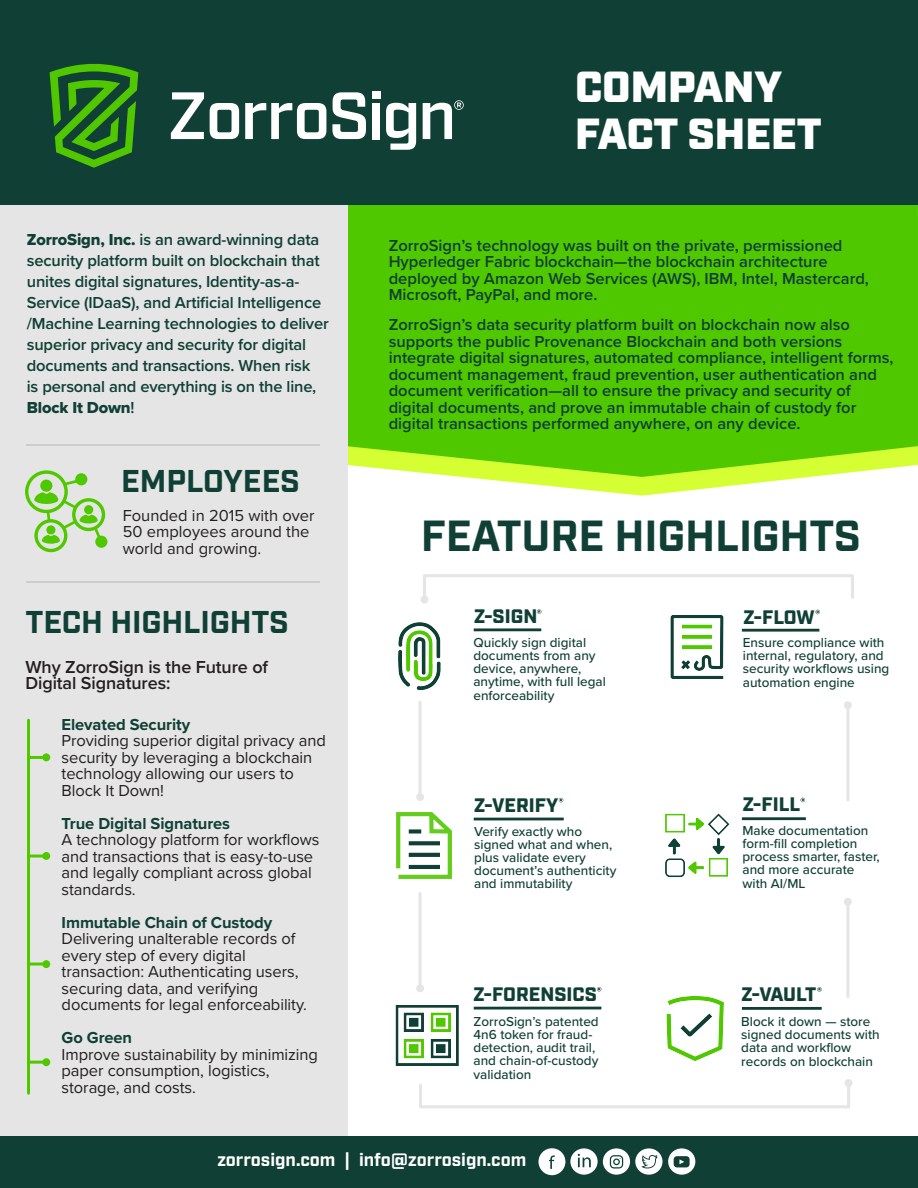
<style>
.page{position:relative;width:918px;height:1188px;background:#fff}
.page>*{position:absolute;margin:0;border:0;box-sizing:border-box;transform-origin:0 0}
.t1{font:700 43.5px "Industry";letter-spacing:-.005em;color:#104035}
.t2{font:900 43.5px/47.2px "Industry";color:#fff}
.t3{font:700 31.5px "Industry";letter-spacing:-.005em;color:#104035}
.t4{font:900 19.5px "Industry";color:#104035}
.t5{font:600 18px/16.5px "Proxima Nova";letter-spacing:-.005em;color:#231f20}
.t6{font:700 18px "Industry";color:#fff}
.t7{font:600 16.5px/16.5px "Proxima Nova";color:#104035}
.t8{font:16.5px/16.5px "Proxima Nova";letter-spacing:-.005em;color:#231f20}
.t9{font:700 16.5px "Proxima Nova";letter-spacing:-.005em;color:#104035}
.t10{font:16.5px "Proxima Nova Extrabld";letter-spacing:-.01em;color:#104035}
.t11{font:500 13.5px/13.2px "Proxima Nova";color:#104035}
.s1{font-family:"Proxima Nova Extrabld";font-weight:400}
.s2{font-family:"Proxima Nova";font-weight:600}
</style>
<div class="page">
<svg style="left:464px;top:477px;width:344px;height:19px"></svg>
<div style="left:348px;top:204px;width:570px;height:273px;background:#50c800"></div>
<div style="left:0;top:204px;width:348px;height:967px;background:#e5e5e5"></div>
<div style="left:0;top:1137px;width:918px;height:51px;background:#104035"></div>
<div style="left:0;top:0;width:918px;height:204px;background:#104035"></div>
<hr style="left:26px;top:581px;width:293px;height:2px;background:#ccc">
<hr style="left:26px;top:444px;width:293px;height:2px;background:#ccc">
<hr style="left:27px;top:720px;width:3px;height:373px;background:#50c800">
<hr style="left:29px;top:756px;width:15px;height:3px;background:#50c800">
<hr style="left:29px;top:1061px;width:15px;height:3px;background:#50c800">
<hr style="left:29px;top:963px;width:15px;height:3px;background:#50c800">
<hr style="left:29px;top:855px;width:15px;height:3px;background:#50c800">
<div style="left:42px;top:753px;width:8px;height:8px;background:#50c800;border-radius:50%"></div>
<hr style="left:419px;top:702px;width:3px;height:93px;background:#e5e5e5">
<div style="left:416px;top:793px;width:8px;height:8px;background:#e5e5e5;border-radius:50%"></div>
<hr style="left:419px;top:893px;width:3px;height:93px;background:#e5e5e5">
<div style="left:416px;top:984px;width:8px;height:8px;background:#e5e5e5;border-radius:50%"></div>
<hr style="left:846px;top:904px;width:3px;height:93px;background:#e5e5e5">
<div style="left:844px;top:898px;width:8px;height:8px;background:#e5e5e5;border-radius:50%"></div>
<hr style="left:421px;top:1105px;width:428px;height:3px;background:#e5e5e5">
<hr style="left:847px;top:1085px;width:3px;height:22px;background:#e5e5e5">
<hr style="left:419px;top:1085px;width:3px;height:22px;background:#e5e5e5">
<div style="left:845px;top:1079px;width:7px;height:8px;background:#e5e5e5;border-radius:50%"></div>
<hr style="left:424px;top:574px;width:428px;height:3px;background:#e5e5e5">
<hr style="left:423px;top:576px;width:3px;height:21px;background:#e5e5e5">
<hr style="left:851px;top:576px;width:3px;height:21px;background:#e5e5e5">
<div style="left:421px;top:596px;width:7px;height:7px;background:#e5e5e5;border-radius:50%"></div>
<hr style="left:846px;top:707px;width:3px;height:93px;background:#e5e5e5">
<div style="left:844px;top:701px;width:8px;height:8px;background:#e5e5e5;border-radius:50%"></div>
<div style="left:42px;top:852px;width:8px;height:8px;background:#50c800;border-radius:50%"></div>
<div style="left:42px;top:960px;width:8px;height:8px;background:#50c800;border-radius:50%"></div>
<div style="left:42px;top:1058px;width:8px;height:8px;background:#50c800;border-radius:50%"></div>
<svg style="left:25px;top:470px;width:82px;height:82px"></svg>
<img style="left:395px;top:1005px;width:64px;height:61px">
<img style="left:398px;top:622px;width:43px;height:68px">
<img style="left:666px;top:996px;width:58px;height:65px">
<img style="left:397px;top:813px;width:54px;height:65px">
<hr style="left:742px;top:629px;width:77px;height:3px;background:#104035">
<hr style="left:742px;top:817px;width:64px;height:3px;background:#104035">
<hr style="left:742px;top:1007px;width:80px;height:3px;background:#104035">
<hr style="left:474px;top:1007px;width:127px;height:3px;background:#104035">
<hr style="left:474px;top:818px;width:90px;height:2px;background:#104035">
<hr style="left:474px;top:628px;width:67px;height:3px;background:#104035">
<img style="left:665px;top:813px;width:65px;height:65px">
<img style="left:670px;top:615px;width:54px;height:64px">
<div style="left:538px;top:1148px;width:27px;height:27px;background:#fff;border-radius:50%"></div>
<div style="left:635px;top:1148px;width:28px;height:27px;background:#fff;border-radius:50%"></div>
<div style="left:570px;top:1148px;width:28px;height:27px;background:#fff;border-radius:50%"></div>
<div style="left:603px;top:1148px;width:27px;height:27px;background:#fff;border-radius:50%"></div>
<svg style="left:668px;top:1148px;width:27px;height:27px"></svg>
<div style="left:674px;top:1156px;width:16px;height:11px;background:#104035;border-radius:3px"></div>
<svg style="left:679px;top:1159px;width:5px;height:5px"></svg>
<svg style="left:610px;top:1155px;width:13px;height:14px"></svg>
<svg style="left:641px;top:1155px;width:17px;height:14px"></svg>
<svg style="left:578px;top:1154px;width:13px;height:13px"></svg>
<svg style="left:549px;top:1155px;width:6px;height:14px"></svg>
<svg style="left:537px;top:609px;width:4px;height:5px"></svg>
<svg style="left:815px;top:610px;width:5px;height:4px"></svg>
<svg style="left:559px;top:798px;width:4px;height:4px"></svg>
<svg style="left:801px;top:798px;width:4px;height:4px"></svg>
<svg style="left:597px;top:987px;width:4px;height:5px"></svg>
<svg style="left:817px;top:987px;width:5px;height:5px"></svg>
<svg style="left:50px;top:64px;width:88px;height:104px"></svg>
<svg style="left:171px;top:92px;width:33px;height:47px"></svg>
<svg style="left:210px;top:103px;width:29px;height:36px"></svg>
<svg style="left:245px;top:103px;width:81px;height:36px"></svg>
<svg style="left:332px;top:92px;width:34px;height:47px"></svg>
<div style="left:372px;top:103px;width:8px;height:36px;background:#fff"></div>
<div style="left:372px;top:91px;width:8px;height:8px;background:#fff"></div>
<svg style="left:386px;top:103px;width:30px;height:47px"></svg>
<svg style="left:423px;top:100px;width:41px;height:39px"></svg>
<p class="t7" style="left:27px;top:229px;width:304px;line-height:21px"><span class="s1">ZorroSign, Inc.</span> is an award-winning data security platform built on blockchain that unites digital signatures, Identity-as-a-Service (IDaaS), and Artificial Intelligence /Machine Learning technologies to deliver superior privacy and security for digital documents and transactions. When risk<br>is personal and everything is on the line,</p>
<p class="t10" style="left:27px;top:396px;width:109px">Block It Down<span class="s2">!</span></p>
<h2 class="t3" style="left:121px;top:463px;width:180px">EMPLOYEES</h2>
<p class="t8" style="left:123px;top:507px;width:193px">Founded in 2015 with over<br>50 employees around the world and growing.</p>
<h2 class="t3" style="left:25px;top:604px;width:265px">TECH HIGHLIGHTS</h2>
<p class="t5" style="left:25px;top:658px;width:244px">Why ZorroSign is the Future of<br>Digital Signatures:</p>
<p class="t9" style="left:62px;top:712px;width:130px">Elevated Security</p>
<p class="t8" style="left:62px;top:732px;width:266px">Providing superior digital privacy and security by leveraging a blockchain technology allowing our users to<br>Block It Down!</p>
<p class="t9" style="left:62px;top:811px;width:170px">True Digital Signatures</p>
<p class="t8" style="left:62px;top:831px;width:260px">A technology platform for workflows and transactions that is easy-to-use and legally compliant across global standards.</p>
<p class="t9" style="left:62px;top:910px;width:212px">Immutable Chain of Custody</p>
<p class="t8" style="left:62px;top:930px;width:247px">Delivering unalterable records of every step of every digital transaction: Authenticating users, securing data, and verifying documents for legal enforceability.</p>
<p class="t9" style="left:62px;top:1026px;width:72px">Go Green</p>
<p class="t8" style="left:62px;top:1045px;width:258px">Improve sustainability by minimizing paper consumption, logistics, storage, and costs.</p>
<h1 class="t2" style="left:575px;top:66px;width:248px">COMPANY<br>FACT SHEET</h1>
<p class="t7" style="left:389px;top:237px;width:482px">ZorroSign’s technology was built on the private, permissioned Hyperledger Fabric blockchain—the blockchain architecture deployed by Amazon Web Services (AWS), IBM, Intel, Mastercard, Microsoft, PayPal, and more.</p>
<p class="t7" style="left:389px;top:316px;width:506px">ZorroSign’s data security platform built on blockchain now also supports the public Provenance Blockchain and both versions integrate digital signatures, automated compliance, intelligent forms, document management, fraud prevention, user authentication and document verification—all to ensure the privacy and security of digital documents, and prove an immutable chain of custody for digital transactions performed anywhere, on any device.</p>
<h1 class="t1" style="left:421px;top:510px;width:442px">FEATURE HIGHLIGHTS</h1>
<p class="t4" style="left:474px;top:605px;width:65px">Z-SIGN</p>
<p class="t11" style="left:473px;top:635px;width:134px">Quickly sign digital documents from any device, anywhere, anytime, with full legal enforceability</p>
<p class="t4" style="left:474px;top:793px;width:86px">Z-VERIFY</p>
<p class="t11" style="left:474px;top:824px;width:144px">Verify exactly who signed what and when, plus validate every document’s authenticity and immutability</p>
<p class="t4" style="left:473px;top:982px;width:125px">Z-FORENSICS</p>
<p class="t11" style="left:474px;top:1014px;width:127px">ZorroSign’s patented<br>4n6 token for fraud&shy;detection, audit trail, and chain-of-custody validation</p>
<p class="t4" style="left:743px;top:605px;width:73px">Z-FLOW</p>
<p class="t11" style="left:743px;top:635px;width:148px">Ensure compliance with internal, regulatory, and security workflows using automation engine</p>
<p class="t4" style="left:742px;top:793px;width:59px">Z-FILL</p>
<p class="t11" style="left:743px;top:823px;width:139px">Make documentation form-fill completion process smarter, faster, and more accurate with AI/ML</p>
<p class="t4" style="left:741px;top:982px;width:77px">Z-VAULT</p>
<p class="t11" style="left:741px;top:1014px;width:140px">Block it down — store signed documents with data and workflow records on blockchain</p>
<p class="t6" style="left:217px;top:1149px;width:311px">zorrosign.com | info@zorrosign.com</p>
</div>
